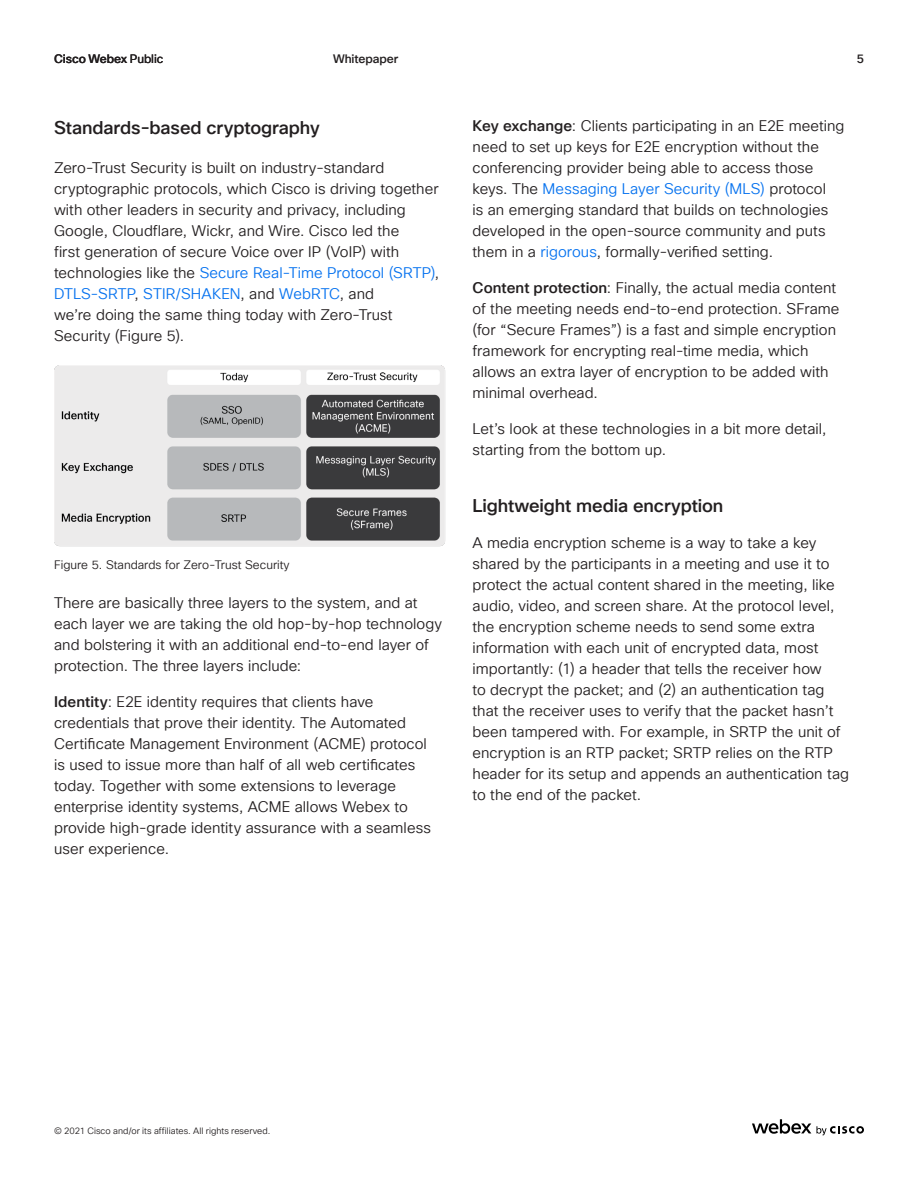
<style>
.page{position:relative;width:918px;height:1188px;background:#fff}
.page>*{position:absolute;margin:0;border:0;box-sizing:border-box;transform-origin:0 0}
.H5_Paragraph_Title{font:500 18px "Cisco Sans TT";letter-spacing:-.005em;color:#231f20}
.Body{font:500 18px "Cisco Sans TT";letter-spacing:-.005em;color:#231f20}
.Body-2{font:15px/21px "Cisco Sans TT Light";letter-spacing:.005em;color:#231f20}
.t1{font:12px "Cisco Sans TT Light";color:#231f20}
.t2{font:500 12px "Cisco Sans TT";letter-spacing:-.005em;color:#231f20}
.t3{font:9px "Cisco Sans TT Light";letter-spacing:.005em;color:#231f20}
.s1{font-weight:400}
.s2{color:#0672ef}
.s3{font-family:"Cisco Sans TT";font-weight:500}
</style>
<div class="page">
<img style="left:54px;top:366px;width:392px;height:181px">
<svg style="left:752px;top:1119px;width:112px;height:16px"></svg>
<p class="t2" style="left:54px;top:51px;width:111px">Cisco Webex <span class="s1">Public</span></p>
<p class="t2" style="left:333px;top:51px;width:67px">Whitepaper</p>
<p class="t2" style="left:857px;top:51px;width:9px">5</p>
<p class="H5_Paragraph_Title" style="left:54px;top:116px;width:267px">Standards-based cryptography</p>
<p class="Body-2" style="left:54px;top:157px;width:387px">Zero-Trust Security is built on industry-standard cryptographic protocols, which Cisco is driving together with other leaders in security and privacy, including Google, Cloudflare, Wickr, and Wire. Cisco led the<br>first generation of secure Voice over IP (VoIP) with technologies like the <span class="s2">Secure Real-Time Protocol (SRTP)</span>, <span class="s2">DTLS-SRTP</span>, <span class="s2">STIR/SHAKEN</span>, and <span class="s2">WebRTC</span>, and<br>we’re doing the same thing today with Zero-Trust Security (Figure 5).</p>
<p class="t1" style="left:54px;top:557px;width:237px">Figure 5. Standards for Zero-Trust Security</p>
<p class="Body-2" style="left:54px;top:592px;width:390px">There are basically three layers to the system, and at each layer we are taking the old hop-by-hop technology and bolstering it with an additional end-to-end layer of protection. The three layers include:</p>
<p class="Body-2" style="left:54px;top:691px;width:378px"><span class="s3">Identity</span>: E2E identity requires that clients have credentials that prove their identity. The Automated Certificate Management Environment (ACME) protocol is used to issue more than half of all web certificates today. Together with some extensions to leverage enterprise identity systems, ACME allows Webex to provide high-grade identity assurance with a seamless user experience.</p>
<p class="Body-2" style="left:473px;top:116px;width:374px"><span class="s3">Key exchange</span>: Clients participating in an E2E meeting need to set up keys for E2E encryption without the conferencing provider being able to access those keys. The <span class="s2">Messaging Layer Security (MLS)</span> protocol<br>is an emerging standard that builds on technologies developed in the open-source community and puts them in a <span class="s2">rigorous</span>, formally-verified setting.</p>
<p class="Body-2" style="left:473px;top:278px;width:369px"><span class="s3">Content protection</span>: Finally, the actual media content of the meeting needs end-to-end protection. SFrame (for “Secure Frames”) is a fast and simple encryption framework for encrypting real-time media, which allows an extra layer of encryption to be added with minimal overhead.</p>
<p class="Body-2" style="left:473px;top:419px;width:355px">Let’s look at these technologies in a bit more detail, starting from the bottom up.</p>
<p class="Body" style="left:473px;top:494px;width:252px">Lightweight media encryption</p>
<p class="Body-2" style="left:473px;top:533px;width:378px">A media encryption scheme is a way to take a key shared by the participants in a meeting and use it to protect the actual content shared in the meeting, like audio, video, and screen share. At the protocol level, the encryption scheme needs to send some extra information with each unit of encrypted data, most importantly: (1) a header that tells the receiver how<br>to decrypt the packet; and (2) an authentication tag that the receiver uses to verify that the packet hasn’t been tampered with. For example, in SRTP the unit of encryption is an RTP packet; SRTP relies on the RTP header for its setup and appends an authentication tag to the end of the packet.</p>
<p class="t3" style="left:54px;top:1125px;width:218px">© 2021 Cisco and/or its affiliates. All rights reserved.</p>
</div>
